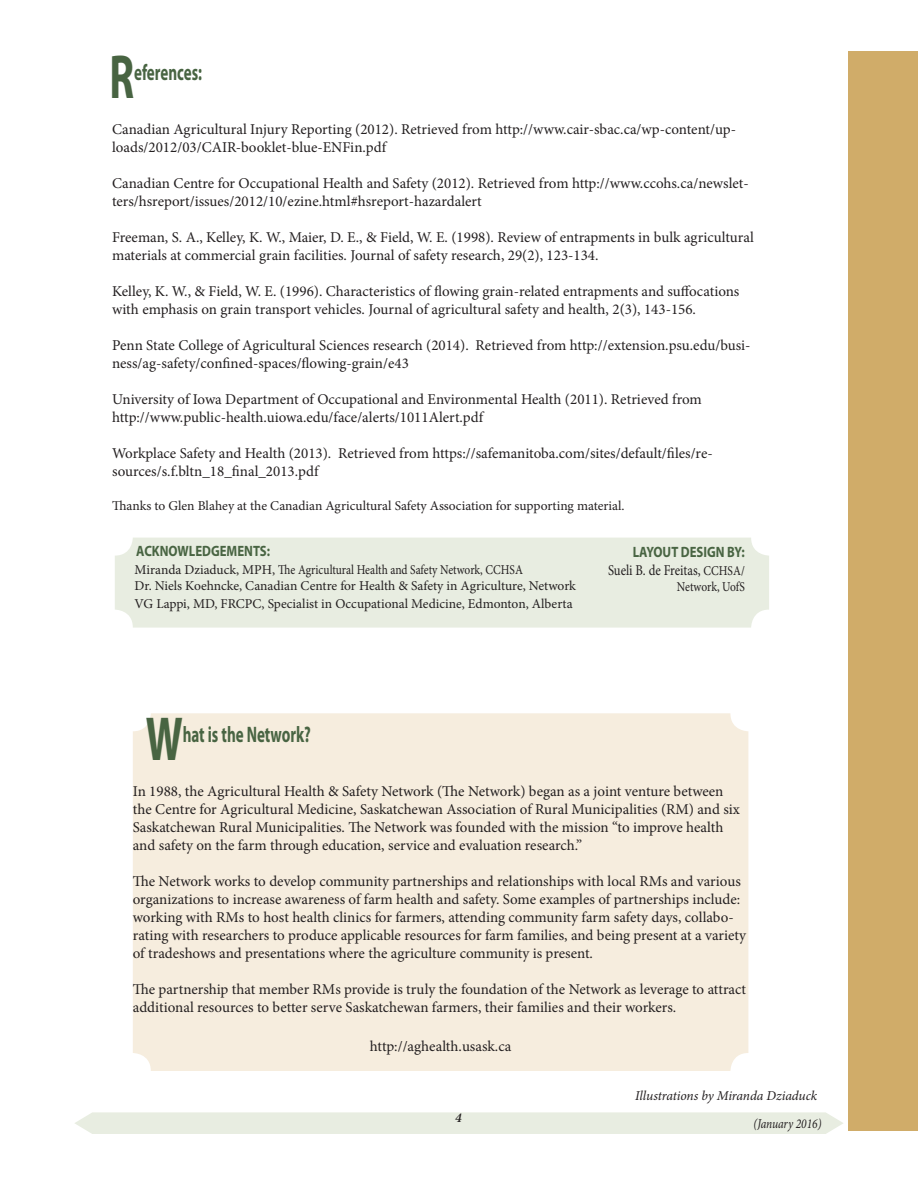
<style>
.page{position:relative;width:918px;height:1188px;background:#fff}
.page>*{position:absolute;margin:0;border:0;box-sizing:border-box;transform-origin:0 0}
.t1{font:700 62.55px "Myriad Pro";color:#486442;scale:.67 1}
.t2{font:700 22.5px "Myriad Pro";color:#486442;scale:.67 1}
.t3{font:15px/18px "Minion Pro";color:#231f20}
.t4{font:700 15px "Myriad Pro";color:#486442;scale:.85 1}
.t5{font:15px "Minion Pro";color:#231f20;scale:.85 1}
.t6{font:13.5px "Minion Pro";color:#231f20}
.t7{font:italic 13.5px "Minion Pro";letter-spacing:-.01em;color:#231f20}
.t8{font:italic 13.5px "Minion Pro";letter-spacing:-.01em;color:#231f20;scale:.85 1}
.t9{font:13.5px "Minion Pro";color:#231f20;scale:.85 1}
.t10{font:italic 600 13.5px "Minion Pro";color:#231f20}
.s1{font-size:13.5px}
</style>
<div class="page">
<div style="left:75px;top:1112px;width:768px;height:22px;background:#e8ede1"></div>
<div style="left:115px;top:538px;width:654px;height:90px;background:#e8ede1;border-radius:18px"></div>
<div style="left:133px;top:713px;width:615px;height:358px;background:#f6edde;border-radius:18px"></div>
<div style="left:849px;top:51px;width:69px;height:1080px;background:#d0ac69"></div>
<p class="t1" style="left:109px;top:36px;width:38px">R</p>
<p class="t2" style="left:134px;top:57px;width:103px">eferences:</p>
<p class="t3" style="left:112px;top:120px;width:626px">Canadian Agricultural Injury Reporting (2012). Retrieved from http://www.cair-sbac.ca/wp-content/up&shy;loads/2012/03/CAIR-booklet-blue-ENFin.pdf</p>
<p class="t3" style="left:112px;top:174px;width:638px">Canadian Centre for Occupational Health and Safety (2012). Retrieved from http://www.ccohs.ca/newslet&shy;ters/hsreport/issues/2012/10/ezine.html#hsreport-hazardalert</p>
<p class="t3" style="left:112px;top:228px;width:643px">Freeman, S. A., Kelley, K. W., Maier, D. E., &amp; Field, W. E. (1998). Review of entrapments in bulk agricultural materials at commercial grain facilities. Journal of safety research, 29(2), 123-134.</p>
<p class="t3" style="left:112px;top:282px;width:629px">Kelley, K. W., &amp; Field, W. E. (1996). Characteristics of flowing grain-related entrapments and suffocations with emphasis on grain transport vehicles. Journal of agricultural safety and health, 2(3), 143-156.</p>
<p class="t3" style="left:112px;top:336px;width:640px">Penn State College of Agricultural Sciences research (2014). Retrieved from http://extension.psu.edu/busi&shy;ness/ag-safety/confined-spaces/flowing-grain/e43</p>
<p class="t3" style="left:112px;top:390px;width:591px">University of Iowa Department of Occupational and Environmental Health (2011). Retrieved from</p>
<p class="t3" style="left:112px;top:408px;width:373px">http://www.public-health.uiowa.edu/face/alerts/1011Alert.pdf</p>
<p class="t3" style="left:112px;top:444px;width:602px">Workplace Safety and Health (2013). Retrieved from https://safemanitoba.com/sites/default/files/re&shy;sources/s.f.bltn_18_final_2013.pdf</p>
<p class="t6" style="left:112px;top:496px;width:514px">Thanks to Glen Blahey at the Canadian Agricultural Safety Association for supporting material.</p>
<p class="t4" style="left:136px;top:541px;width:159px">ACKNOWLEDGEMENTS:</p>
<p class="t6" style="left:135px;top:561px;width:390px">Miranda Dziaduck, MPH, The Agricultural Health and Safety Network, CCHSA</p>
<p class="t6" style="left:135px;top:577px;width:443px">Dr. Niels Koehncke, Canadian Centre for Health &amp; Safety in Agriculture, Network</p>
<p class="t6" style="left:135px;top:595px;width:439px">VG Lappi, MD, FRCPC, Specialist in Occupational Medicine, Edmonton, Alberta</p>
<p class="t4" style="left:633px;top:542px;width:133px">LAYOUT DESIGN BY:</p>
<p class="t5" style="left:608px;top:560px;width:162px">Sueli B. de Freitas, <span class="s1">CCHSA/</span></p>
<p class="t9" style="left:677px;top:578px;width:81px">Network, UofS</p>
<p class="t1" style="left:146px;top:698px;width:57px">W</p>
<p class="t2" style="left:183px;top:720px;width:193px">hat is the Network?</p>
<p class="t3" style="left:133px;top:783px;width:609px">In 1988, the Agricultural Health &amp; Safety Network (The Network) began as a joint venture between the Centre for Agricultural Medicine, Saskatchewan Association of Rural Municipalities (RM) and six Saskatchewan Rural Municipalities. The Network was founded with the mission “to improve health and safety on the farm through education, service and evaluation research.”</p>
<p class="t3" style="left:133px;top:873px;width:615px">The Network works to develop community partnerships and relationships with local RMs and various organizations to increase awareness of farm health and safety. Some examples of partnerships include: working with RMs to host health clinics for farmers, attending community farm safety days, collabo&shy;rating with researchers to produce applicable resources for farm families, and being present at a variety of tradeshows and presentations where the agriculture community is present.</p>
<p class="t3" style="left:133px;top:981px;width:615px">The partnership that member RMs provide is truly the foundation of the Network as leverage to attract additional resources to better serve Saskatchewan farmers, their families and their workers.</p>
<p class="t3" style="left:370px;top:1037px;width:143px">http://aghealth.usask.ca</p>
<p class="t7" style="left:635px;top:1087px;width:183px">Illustrations by Miranda Dziaduck</p>
<p class="t10" style="left:455px;top:1108px;width:8px">4</p>
<p class="t8" style="left:753px;top:1115px;width:82px">(January 2016)</p>
</div>
